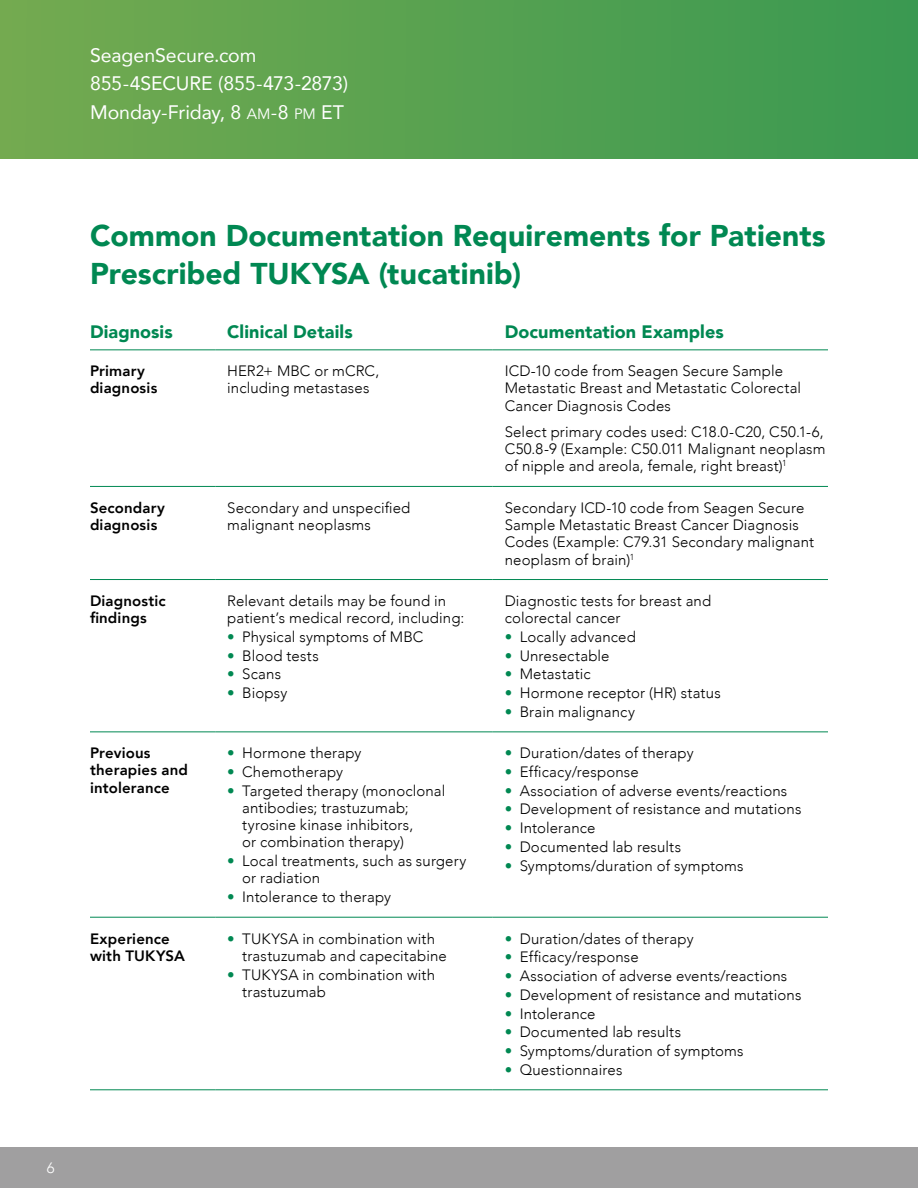
<style>
.page{position:relative;width:918px;height:1188px;background:#fff}
.page>*{position:absolute;margin:0;border:0;box-sizing:border-box;transform-origin:0 0}
.t1{font:900 30px/37.5px "Avenir LT Com";color:#008852}
.t2{font:19.5px/28.7px "Avenir LT Com";letter-spacing:-.005em;color:#fff}
.t3{font:900 18px "Avenir LT Com";letter-spacing:.005em;color:#008852}
.t4{font:300 15px/17.2px "Avenir LT Com";letter-spacing:.01em;color:#000}
.t5{font:800 15px/17.2px "Avenir LT Com";letter-spacing:.01em;color:#000}
.t6{font:300 15px "Avenir LT Com";color:#fff}
.s1{font-size:15px}
.s2{color:#008852}
</style>
<div class="page">
<div style="left:0;top:1148px;width:918px;height:40px;background:#a09fa0"></div>
<div style="left:0;top:0;width:918px;height:159px;background:linear-gradient(to right,#74aa50,#3a9951)"></div>
<hr style="left:90px;top:349px;width:125px;height:1px;background:#008852">
<hr style="left:215px;top:349px;width:278px;height:1px;background:#008852">
<hr style="left:493px;top:349px;width:335px;height:1px;background:#008852">
<hr style="left:90px;top:486px;width:125px;height:1px;background:#008852">
<hr style="left:215px;top:486px;width:278px;height:1px;background:#008852">
<hr style="left:493px;top:486px;width:335px;height:1px;background:#008852">
<hr style="left:90px;top:579px;width:125px;height:1px;background:#008852">
<hr style="left:215px;top:579px;width:278px;height:1px;background:#008852">
<hr style="left:493px;top:579px;width:335px;height:1px;background:#008852">
<hr style="left:90px;top:731px;width:125px;height:1px;background:#008852">
<hr style="left:215px;top:731px;width:278px;height:1px;background:#008852">
<hr style="left:493px;top:731px;width:335px;height:1px;background:#008852">
<hr style="left:90px;top:917px;width:125px;height:1px;background:#008852">
<hr style="left:215px;top:917px;width:278px;height:1px;background:#008852">
<hr style="left:493px;top:917px;width:335px;height:1px;background:#008852">
<hr style="left:90px;top:1089px;width:125px;height:1px;background:#008852">
<hr style="left:215px;top:1089px;width:278px;height:1px;background:#008852">
<hr style="left:493px;top:1089px;width:335px;height:1px;background:#008852">
<h2 class="t2" style="left:90px;top:40px;width:260px">SeagenSecure.com<br>855-4SECURE (855-473-2873)<br>Monday-Friday, 8 <span class="s1">AM</span>-8 <span class="s1">PM</span> ET</h2>
<p class="t6" style="left:47px;top:1159px;width:9px">6</p>
<h1 class="t1" style="left:90px;top:217px;width:737px">Common Documentation Requirements for Patients<br>Prescribed TUKYSA (tucatinib)</h1>
<p class="t3" style="left:90px;top:321px;width:84px">Diagnosis</p>
<p class="t3" style="left:227px;top:321px;width:127px">Clinical Details</p>
<p class="t3" style="left:505px;top:321px;width:220px">Documentation Examples</p>
<p class="t5" style="left:90px;top:362px;width:69px">Primary diagnosis</p>
<p class="t4" style="left:227px;top:362px;width:154px">HER2+ MBC or mCRC, including metastases</p>
<p class="t4" style="left:505px;top:362px;width:298px">ICD-10 code from Seagen Secure Sample<br>Metastatic Breast and Metastatic Colorectal<br>Cancer Diagnosis Codes</p>
<p class="t4" style="left:505px;top:423px;width:322px">Select primary codes used: C18.0-C20, C50.1-6,<br>C50.8-9 (Example: C50.011 Malignant neoplasm of nipple and areola, female, right breast)<sup>1</sup></p>
<p class="t5" style="left:90px;top:499px;width:77px">Secondary diagnosis</p>
<p class="t4" style="left:227px;top:499px;width:185px">Secondary and unspecified malignant neoplasms</p>
<p class="t4" style="left:505px;top:499px;width:311px">Secondary ICD-10 code from Seagen Secure Sample Metastatic Breast Cancer Diagnosis Codes (Example: C79.31 Secondary malignant neoplasm of brain)<sup>1</sup></p>
<p class="t5" style="left:90px;top:592px;width:77px">Diagnostic findings</p>
<p class="t4" style="left:227px;top:592px;width:239px">Relevant details may be found in patient’s medical record, including:</p>
<p class="t4" style="left:227px;top:628px;width:198px"><span class="s2">•</span> Physical symptoms of MBC</p>
<p class="t4" style="left:227px;top:647px;width:93px"><span class="s2">•</span> Blood tests</p>
<p class="t4" style="left:227px;top:666px;width:55px"><span class="s2">•</span> Scans</p>
<p class="t4" style="left:227px;top:684px;width:62px"><span class="s2">•</span> Biopsy</p>
<p class="t4" style="left:505px;top:592px;width:208px">Diagnostic tests for breast and colorectal cancer</p>
<p class="t4" style="left:505px;top:628px;width:133px"><span class="s2">•</span> Locally advanced</p>
<p class="t4" style="left:505px;top:647px;width:106px"><span class="s2">•</span> Unresectable</p>
<p class="t4" style="left:505px;top:666px;width:88px"><span class="s2">•</span> Metastatic</p>
<p class="t4" style="left:505px;top:684px;width:218px"><span class="s2">•</span> Hormone receptor (HR) status</p>
<p class="t4" style="left:505px;top:703px;width:132px"><span class="s2">•</span> Brain malignancy</p>
<p class="t5" style="left:90px;top:744px;width:100px">Previous therapies and intolerance</p>
<p class="t4" style="left:227px;top:744px;width:136px"><span class="s2">•</span> Hormone therapy</p>
<p class="t4" style="left:227px;top:763px;width:117px"><span class="s2">•</span> Chemotherapy</p>
<p class="t4" style="left:242px;top:782px;width:205px;text-indent:-15px"><span class="s2">•</span> Targeted therapy (monoclonal antibodies; trastuzumab; tyrosine kinase inhibitors,<br>or combination therapy)</p>
<p class="t4" style="left:242px;top:852px;width:226px;text-indent:-15px"><span class="s2">•</span> Local treatments, such as surgery or radiation</p>
<p class="t4" style="left:227px;top:888px;width:165px"><span class="s2">•</span> Intolerance to therapy</p>
<p class="t5" style="left:90px;top:930px;width:96px">Experience with TUKYSA</p>
<p class="t4" style="left:242px;top:930px;width:206px;text-indent:-15px"><span class="s2">•</span> TUKYSA in combination with trastuzumab and capecitabine</p>
<p class="t4" style="left:242px;top:966px;width:194px;text-indent:-15px"><span class="s2">•</span> TUKYSA in combination with trastuzumab</p>
<p class="t4" style="left:505px;top:744px;width:190px"><span class="s2">•</span> Duration/dates of therapy</p>
<p class="t4" style="left:505px;top:763px;width:136px"><span class="s2">•</span> Efficacy/response</p>
<p class="t4" style="left:505px;top:782px;width:284px"><span class="s2">•</span> Association of adverse events/reactions</p>
<p class="t4" style="left:505px;top:801px;width:298px"><span class="s2">•</span> Development of resistance and mutations</p>
<p class="t4" style="left:505px;top:819px;width:92px"><span class="s2">•</span> Intolerance</p>
<p class="t4" style="left:505px;top:838px;width:178px"><span class="s2">•</span> Documented lab results</p>
<p class="t4" style="left:505px;top:857px;width:240px"><span class="s2">•</span> Symptoms/duration of symptoms</p>
<p class="t4" style="left:505px;top:930px;width:190px"><span class="s2">•</span> Duration/dates of therapy</p>
<p class="t4" style="left:505px;top:949px;width:136px"><span class="s2">•</span> Efficacy/response</p>
<p class="t4" style="left:505px;top:967px;width:284px"><span class="s2">•</span> Association of adverse events/reactions</p>
<p class="t4" style="left:505px;top:986px;width:298px"><span class="s2">•</span> Development of resistance and mutations</p>
<p class="t4" style="left:505px;top:1005px;width:92px"><span class="s2">•</span> Intolerance</p>
<p class="t4" style="left:505px;top:1024px;width:178px"><span class="s2">•</span> Documented lab results</p>
<p class="t4" style="left:505px;top:1042px;width:240px"><span class="s2">•</span> Symptoms/duration of symptoms</p>
<p class="t4" style="left:505px;top:1061px;width:119px"><span class="s2">•</span> Questionnaires</p>
</div>
